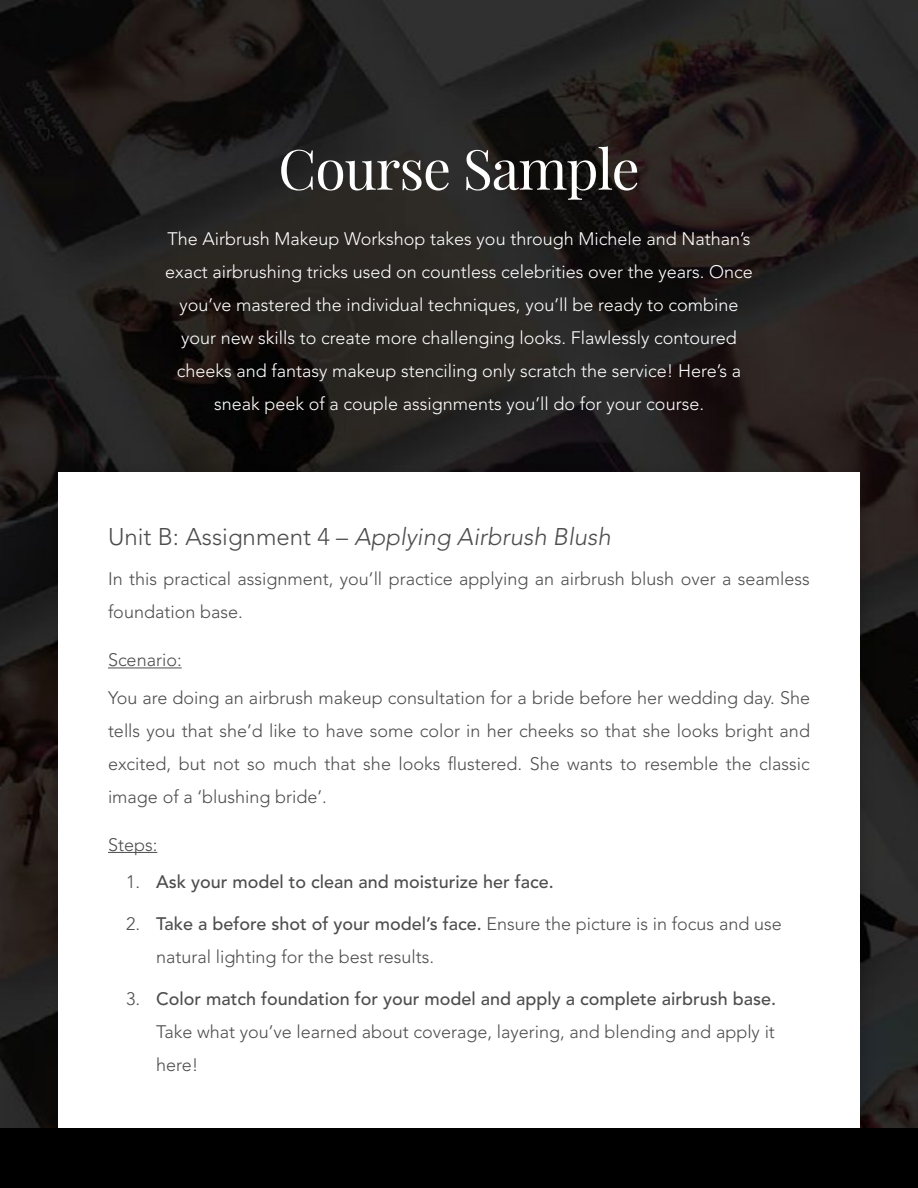
<style>
.page{position:relative;width:918px;height:1188px;background:#fff}
.page>*{position:absolute;margin:0;border:0;box-sizing:border-box;transform-origin:0 0}
.t1{font:55.5px "Playfair Display";letter-spacing:-.02em;color:#fff}
.t2{font:italic 300 24px "Avenir LT Std";color:#4d4d4d}
.t3{font:300 18px/33px "Avenir LT Std";color:#4d4d4d}
.t4{font:300 18px/33px "Avenir LT Std";color:#fff;text-align:center}
.t5{font:500 18px "Avenir LT Std";color:#4d4d4d}
.s1{font-style:normal}
.s2{font-weight:300}
.s3{font-weight:500}
</style>
<div class="page">
<img style="left:0;top:0;width:918px;height:1128px">
<div style="left:51px;top:462px;width:826px;height:726px;background:#000;opacity:.16"></div>
<div style="left:58px;top:472px;width:802px;height:716px;background:#fff"></div>
<hr style="left:108px;top:667px;width:74px;height:1px;background:#4d4d4d">
<hr style="left:108px;top:852px;width:49px;height:1px;background:#4d4d4d">
<div style="left:0;top:1128px;width:918px;height:60px;background:#000"></div>
<h1 class="t1" style="left:278px;top:126px;width:363px">Course Sample</h1>
<p class="t4" style="left:165px;top:223px;width:589px">The Airbrush Makeup Workshop takes you through Michele and Nathan’s exact airbrushing tricks used on countless celebrities over the years. Once you’ve mastered the individual techniques, you’ll be ready to combine your new skills to create more challenging looks. Flawlessly contoured cheeks and fantasy makeup stenciling only scratch the service! Here’s a sneak peek of a couple assignments you’ll do for your course.</p>
<h2 class="t2" style="left:108px;top:522px;width:504px"><span class="s1">Unit B: Assignment 4 –</span> Applying Airbrush Blush</h2>
<p class="t3" style="left:108px;top:563px;width:703px">In this practical assignment, you’ll practice applying an airbrush blush over a seamless foundation base.</p>
<p class="t3" style="left:108px;top:641px;width:704px;line-height:37.5px">Scenario:<br>You are doing an airbrush makeup consultation for a bride before her wedding day. She</p>
<p class="t3" style="left:108px;top:714px;width:704px;text-align:justify">tells you that she’d like to have some color in her cheeks so that she looks bright and excited, but not so much that she looks flustered. She wants to resemble the classic image of a ‘blushing bride’.</p>
<p class="t3" style="left:108px;top:828px;width:51px">Steps:</p>
<p class="t5" style="left:126px;top:871px;width:429px"><span class="s2">1.</span> Ask your model to clean and moisturize her face.</p>
<p class="t3" style="left:156px;top:907px;width:627px;text-indent:-30px">2. <span class="s3">Take a before shot of your model’s face.</span> Ensure the picture is in focus and use natural lighting for the best results.</p>
<p class="t3" style="left:156px;top:982px;width:622px;text-align:justify;text-indent:-30px">3. <span class="s3">Color match foundation for your model and apply a complete airbrush base.<br></span>Take what you’ve learned about coverage, layering, and blending and apply it here!</p>
</div>
